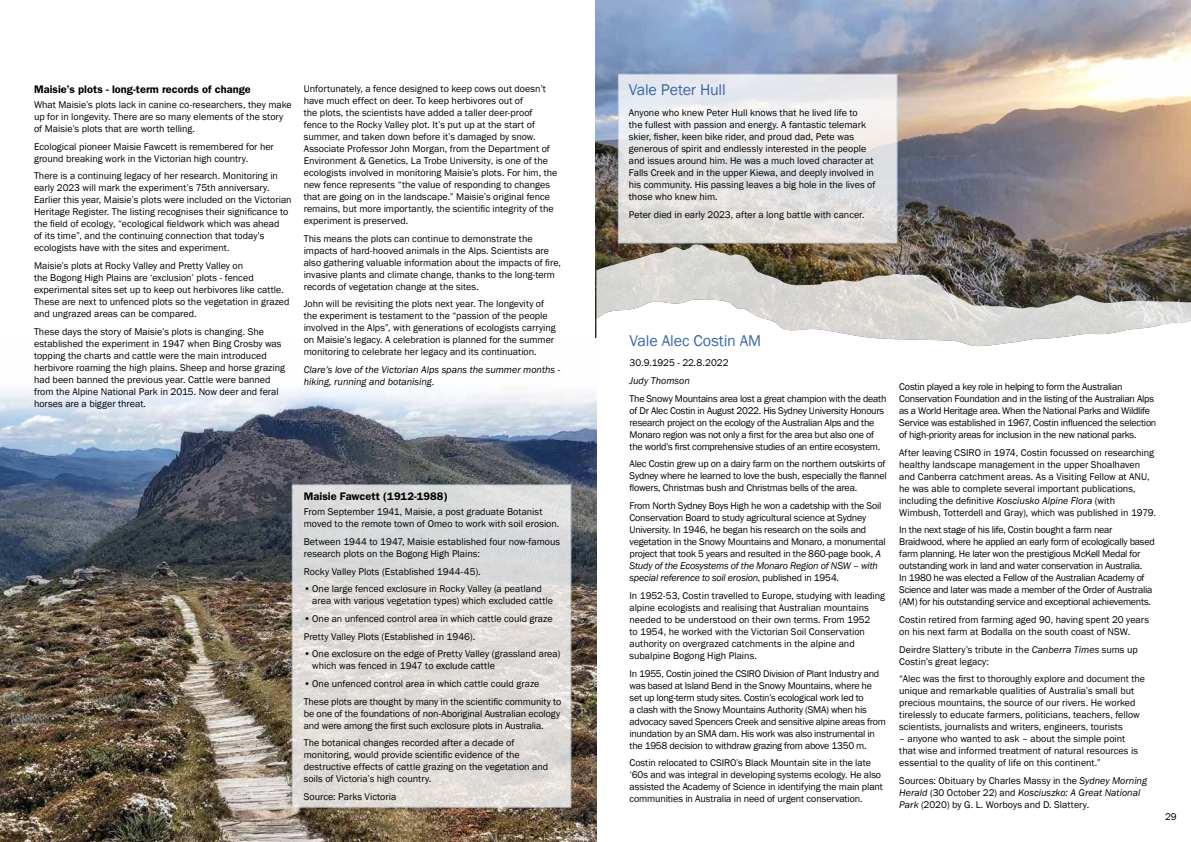
<style>
.page{position:relative;width:1191px;height:842px;background:#fff}
.page>*{position:absolute;margin:0;border:0;box-sizing:border-box;transform-origin:0 0}
.t1{font:16px "Franklin Gothic";letter-spacing:-.01em;color:#3a67a8}
.t2{font:600 11px "Franklin Gothic";color:#000}
.t3{font:10px/12px "Franklin Gothic";color:#000}
.t4{font:10px/12px "Franklin Gothic";letter-spacing:-.025em;color:#000}
.t5{font:10px/12px "Franklin Gothic";letter-spacing:-.02em;color:#000}
.t6{font:italic 10px/12px "Franklin Gothic";color:#000}
.s1{font-style:italic}
</style>
<div class="page">
<img style="left:595px;top:0;width:596px;height:338px">
<img style="left:596px;top:244px;width:595px;height:54px">
<svg style="left:596px;top:298px;width:595px;height:125px"></svg>
<img style="left:0;top:388px;width:596px;height:454px">
<svg style="left:292px;top:484px;width:279px;height:324px;background:#dddbd9"></svg>
<svg style="left:618px;top:74px;width:279px;height:169px;background:#e4e4e5"></svg>
<p class="t2" style="left:34px;top:83px;width:218px">Maisie’s plots - long-term records of change</p>
<p class="t3" style="left:34px;top:99px;width:259px">What Maisie’s plots lack in canine co-researchers, they make up for in longevity. There are so many elements of the story of Maisie’s plots that are worth telling.</p>
<p class="t3" style="left:34px;top:141px;width:241px">Ecological pioneer Maisie Fawcett is remembered for her ground breaking work in the Victorian high country.</p>
<p class="t3" style="left:34px;top:170px;width:259px">There is a continuing legacy of her research. Monitoring in early 2023 will mark the experiment’s 75th anniversary.<br>Earlier this year, Maisie’s plots were included on the Victorian Heritage Register. The listing recognises their significance to the field of ecology, “ecological fieldwork which was ahead<br>of its time”, and the continuing connection that today’s ecologists have with the sites and experiment.</p>
<p class="t3" style="left:34px;top:260px;width:257px">Maisie’s plots at Rocky Valley and Pretty Valley on<br>the Bogong High Plains are ‘exclusion’ plots - fenced experimental sites set up to keep out herbivores like cattle.<br>These are next to unfenced plots so the vegetation in grazed and ungrazed areas can be compared.</p>
<p class="t3" style="left:34px;top:326px;width:252px">These days the story of Maisie’s plots is changing. She established the experiment in 1947 when Bing Crosby was topping the charts and cattle were the main introduced herbivore roaming the high plains. Sheep and horse grazing had been banned the previous year. Cattle were banned from the Alpine National Park in 2015. Now deer and feral horses are a bigger threat.</p>
<p class="t3" style="left:304px;top:83px;width:255px">Unfortunately, a fence designed to keep cows out doesn’t have much effect on deer. To keep herbivores out of<br>the plots, the scientists have added a taller deer-proof fence to the Rocky Valley plot. It’s put up at the start of summer, and taken down before it’s damaged by snow.<br>Associate Professor John Morgan, from the Department of Environment &amp; Genetics, La Trobe University, is one of the ecologists involved in monitoring Maisie’s plots. For him, the new fence represents “the value of responding to changes that are going on in the landscape.” Maisie’s original fence remains, but more importantly, the scientific integrity of the experiment is preserved.</p>
<p class="t3" style="left:304px;top:233px;width:259px">This means the plots can continue to demonstrate the impacts of hard-hooved animals in the Alps. Scientists are also gathering valuable information about the impacts of fire, invasive plants and climate change, thanks to the long-term records of vegetation change at the sites.</p>
<p class="t3" style="left:304px;top:298px;width:253px">John will be revisiting the plots next year. The longevity of the experiment is testament to the “passion of the people involved in the Alps”, with generations of ecologists carrying on Maisie’s legacy. A celebration is planned for the summer monitoring to celebrate her legacy and its continuation.</p>
<p class="t6" style="left:304px;top:364px;width:258px">Clare’s love of the Victorian Alps spans the summer months - hiking, running and botanising.</p>
<p class="t3" style="left:17px;top:811px;width:13px">28</p>
<p class="t2" style="left:304px;top:490px;width:146px">Maisie Fawcett (1912-1988)</p>
<p class="t3" style="left:304px;top:506px;width:257px">From September 1941, Maisie, a post graduate Botanist moved to the remote town of Omeo to work with soil erosion.</p>
<p class="t3" style="left:304px;top:536px;width:258px">Between 1944 to 1947, Maisie established four now-famous research plots on the Bogong High Plains:</p>
<p class="t3" style="left:304px;top:565px;width:178px">Rocky Valley Plots (Established 1944-45).</p>
<p class="t3" style="left:312px;top:583px;width:242px;text-indent:-8px">• One large fenced exclosure in Rocky Valley (a peatland area with various vegetation types) which excluded cattle</p>
<p class="t3" style="left:304px;top:610px;width:250px;line-height:17.7px">• One an unfenced control area in which cattle could graze<br>Pretty Valley Plots (Established in 1946).</p>
<p class="t3" style="left:312px;top:648px;width:249px;text-indent:-8px">• One exclosure on the edge of Pretty Valley (grassland area) which was fenced in 1947 to exclude cattle</p>
<p class="t3" style="left:304px;top:675px;width:259px;line-height:17.7px">• One unfenced control area in which cattle could graze<br>These plots are thought by many in the scientific community to</p>
<p class="t3" style="left:304px;top:707px;width:258px">be one of the foundations of non-Aboriginal Australian ecology and were among the first such exclosure plots in Australia.</p>
<p class="t3" style="left:304px;top:737px;width:246px">The botanical changes recorded after a decade of monitoring, would provide scientific evidence of the destructive effects of cattle grazing on the vegetation and soils of Victoria’s high country.</p>
<p class="t3" style="left:304px;top:791px;width:94px">Source: Parks Victoria</p>
<h1 class="t1" style="left:629px;top:80px;width:98px">Vale Peter Hull</h1>
<p class="t3" style="left:629px;top:107px;width:248px">Anyone who knew Peter Hull knows that he lived life to<br>the fullest with passion and energy. A fantastic telemark skier, fisher, keen bike rider, and proud dad, Pete was generous of spirit and endlessly interested in the people and issues around him. He was a much loved character at Falls Creek and in the upper Kiewa, and deeply involved in his community. His passing leaves a big hole in the lives of those who knew him.</p>
<p class="t3" style="left:629px;top:208px;width:237px">Peter died in early 2023, after a long battle with cancer.</p>
<h1 class="t1" style="left:629px;top:331px;width:133px">Vale Alec Costin AM</h1>
<p class="t3" style="left:629px;top:357px;width:100px">30.9.1925 - 22.8.2022</p>
<p class="t6" style="left:629px;top:375px;width:62px">Judy Thomson</p>
<p class="t4" style="left:629px;top:393px;width:258px">The Snowy Mountains area lost a great champion with the death of Dr Alec Costin in August 2022. His Sydney University Honours research project on the ecology of the Australian Alps and the Monaro region was not only a first for the area but also one of the world’s first comprehensive studies of an entire ecosystem.</p>
<p class="t5" style="left:629px;top:458px;width:259px">Alec Costin grew up on a dairy farm on the northern outskirts of<br>Sydney where he learned to love the bush, especially the flannel flowers, Christmas bush and Christmas bells of the area.</p>
<p class="t5" style="left:629px;top:500px;width:258px">From North Sydney Boys High he won a cadetship with the Soil Conservation Board to study agricultural science at Sydney University. In 1946, he began his research on the soils and vegetation in the Snowy Mountains and Monaro, a monumental project that took 5 years and resulted in the 860-page book, <span class="s1">A Study of the Ecosystems of the Monaro Region of NSW – with special reference to soil erosion</span>, published in 1954.</p>
<p class="t3" style="left:629px;top:590px;width:257px">In 1952-53, Costin travelled to Europe, studying with leading alpine ecologists and realising that Australian mountains needed to be understood on their own terms. From 1952<br>to 1954, he worked with the Victorian Soil Conservation authority on overgrazed catchments in the alpine and subalpine Bogong High Plains.</p>
<p class="t4" style="left:629px;top:667px;width:258px">In 1955, Costin joined the CSIRO Division of Plant Industry and was based at Island Bend in the Snowy Mountains, where he set up long-term study sites. Costin’s ecological work led to<br>a clash with the Snowy Mountains Authority (SMA) when his advocacy saved Spencers Creek and sensitive alpine areas from inundation by an SMA dam. His work was also instrumental in the 1958 decision to withdraw grazing from above 1350 m.</p>
<p class="t3" style="left:629px;top:757px;width:255px">Costin relocated to CSIRO’s Black Mountain site in the late ‘60s and was integral in developing systems ecology. He also assisted the Academy of Science in identifying the main plant communities in Australia in need of urgent conservation.</p>
<p class="t4" style="left:899px;top:381px;width:259px">Costin played a key role in helping to form the Australian Conservation Foundation and in the listing of the Australian Alps as a World Heritage area. When the National Parks and Wildlife Service was established in 1967, Costin influenced the selection of high-priority areas for inclusion in the new national parks.</p>
<p class="t3" style="left:899px;top:446px;width:258px">After leaving CSIRO in 1974, Costin focussed on researching healthy landscape management in the upper Shoalhaven and Canberra catchment areas. As a Visiting Fellow at ANU, he was able to complete several important publications, including the definitive <span class="s1">Kosciusko Alpine Flora</span> (with Wimbush, Totterdell and Gray), which was published in 1979.</p>
<p class="t4" style="left:899px;top:524px;width:257px">In the next stage of his life, Costin bought a farm near Braidwood, where he applied an early form of ecologically based farm planning. He later won the prestigious McKell Medal for outstanding work in land and water conservation in Australia.<br>In 1980 he was elected a Fellow of the Australian Academy of Science and later was made a member of the Order of Australia (AM) for his outstanding service and exceptional achievements.</p>
<p class="t3" style="left:899px;top:614px;width:251px">Costin retired from farming aged 90, having spent 20 years on his next farm at Bodalla on the south coast of NSW.</p>
<p class="t3" style="left:899px;top:643px;width:240px">Deirdre Slattery’s tribute in the <span class="s1">Canberra Times</span> sums up<br>Costin’s great legacy:</p>
<p class="t3" style="left:899px;top:673px;width:247px">“Alec was the first to thoroughly explore and document the unique and remarkable qualities of Australia’s small but precious mountains, the source of our rivers. He worked tirelessly to educate farmers, politicians, teachers, fellow scientists, journalists and writers, engineers, tourists</p>
<p class="t3" style="left:899px;top:733px;width:240px">– anyone who wanted to ask – about the simple point that wise and informed treatment of natural resources is essential to the quality of life on this continent.”</p>
<p class="t3" style="left:899px;top:775px;width:249px">Sources: Obituary by Charles Massy in the <span class="s1">Sydney Morning<br>Herald</span> (30 October 22) and <span class="s1">Kosciuszko: A Great National<br>Park</span> (2020) by G. L. Worboys and D. Slattery.</p>
<p class="t3" style="left:1165px;top:811px;width:13px">29</p>
</div>
